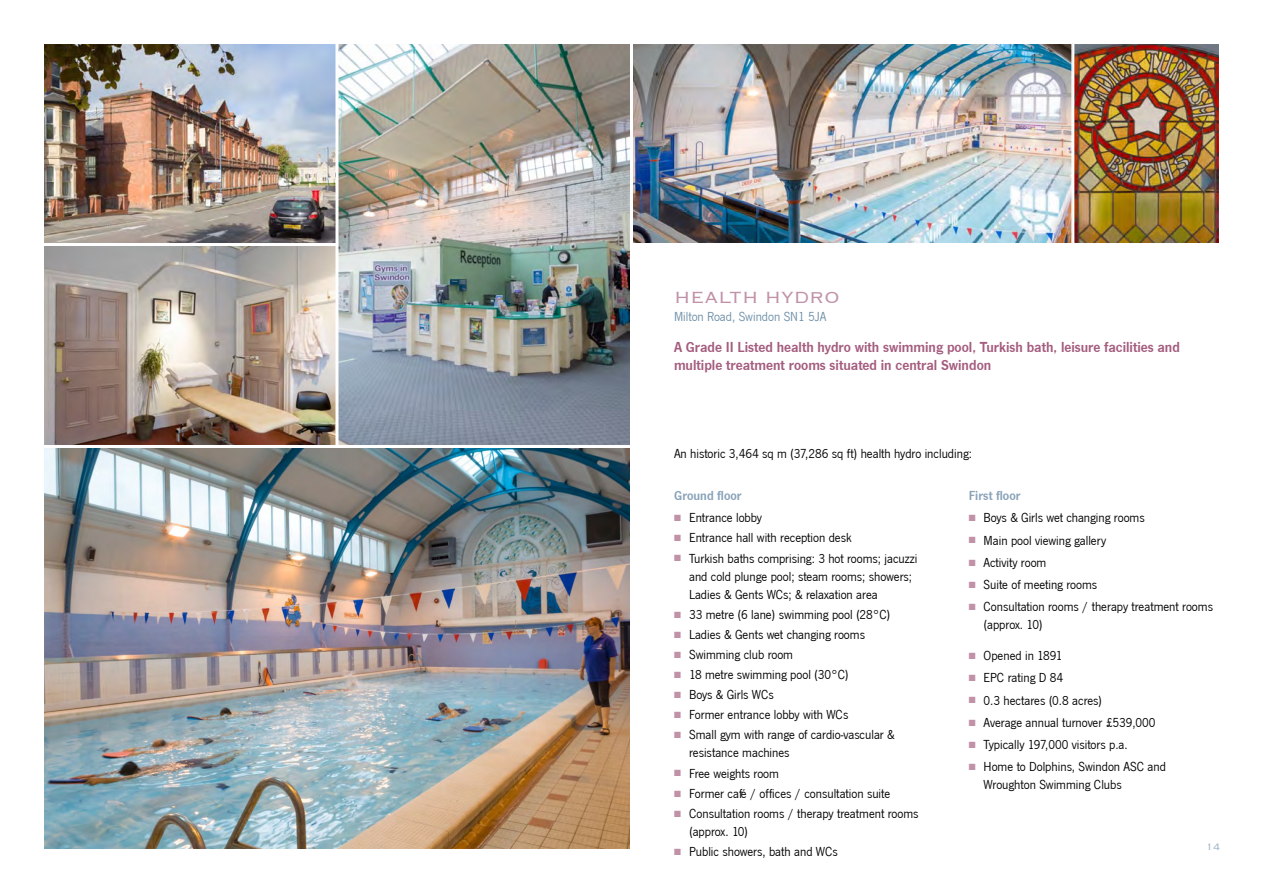
<style>
.page{position:relative;width:1263px;height:893px;background:#fff}
.page>*{position:absolute;margin:0;border:0;box-sizing:border-box;transform-origin:0 0}
.t1{font:300 21px "Copperplate";color:#c192a7}
.t2{font:600 15px/18px "News Got T";color:#a45c7e}
.t3{font:13.5px/18px "News Got T";color:#000}
.t4{font:13.5px "News Got T";color:#7090a8}
.t5{font:600 13.5px "News Got T";color:#88a2b8}
.t6{font:300 12px "Copperplate";color:#a1b6c8}
.t7{font:9px "Zapf Dingbats ITC";color:#c192a7}
.s1{color:#c192a7}
</style>
<div class="page">
<img style="left:46px;top:449px;width:582px;height:398px">
<div style="left:43px;top:446px;width:588px;height:404px;border:2px solid #fff"></div>
<img style="left:46px;top:46px;width:288px;height:195px">
<div style="left:43px;top:43px;width:294px;height:201px;border:2px solid #fff"></div>
<img style="left:634px;top:46px;width:436px;height:195px">
<div style="left:631px;top:43px;width:442px;height:201px;border:2px solid #fff"></div>
<img style="left:1076px;top:46px;width:141px;height:195px">
<div style="left:1073px;top:43px;width:147px;height:201px;border:2px solid #fff"></div>
<img style="left:340px;top:46px;width:288px;height:397px">
<div style="left:337px;top:43px;width:294px;height:403px;border:2px solid #fff"></div>
<img style="left:46px;top:247px;width:288px;height:196px">
<div style="left:43px;top:244px;width:294px;height:202px;border:2px solid #fff"></div>
<h1 class="t1" style="left:674px;top:284px;width:167px">H ealth Hydro</h1>
<p class="t4" style="left:674px;top:309px;width:154px">Milton Road, Swindon SN1 5JA</p>
<p class="t2" style="left:674px;top:338px;width:507px">A Grade II Listed health hydro with swimming pool, Turkish bath, leisure facilities and multiple treatment rooms situated in central Swindon</p>
<p class="t3" style="left:674px;top:444px;width:299px">An historic 3,464 sq m (37,286 sq ft) health hydro including:</p>
<p class="t5" style="left:674px;top:488px;width:69px">Ground floor</p>
<p class="t3" style="left:674px;top:509px;width:89px"><span class="s1">■</span> Entrance lobby</p>
<p class="t3" style="left:674px;top:529px;width:179px"><span class="s1">■</span> Entrance hall with reception desk</p>
<p class="t3" style="left:689px;top:549px;width:230px;text-indent:-15px"><span class="s1">■</span> Turkish baths comprising: 3 hot rooms; jacuzzi and cold plunge pool; steam rooms; showers;<br>Ladies &amp; Gents WCs; &amp; relaxation area</p>
<p class="t3" style="left:674px;top:605px;width:218px"><span class="s1">■</span> 33 metre (6 lane) swimming pool (28°C)</p>
<p class="t3" style="left:674px;top:626px;width:192px"><span class="s1">■</span> Ladies &amp; Gents wet changing rooms</p>
<p class="t3" style="left:674px;top:646px;width:120px"><span class="s1">■</span> Swimming club room</p>
<p class="t3" style="left:674px;top:666px;width:176px"><span class="s1">■</span> 18 metre swimming pool (30°C)</p>
<p class="t3" style="left:674px;top:686px;width:101px"><span class="s1">■</span> Boys &amp; Girls WCs</p>
<p class="t3" style="left:674px;top:706px;width:176px"><span class="s1">■</span> Former entrance lobby with WCs</p>
<p class="t3" style="left:689px;top:726px;width:207px;text-indent:-15px"><span class="s1">■</span> Small gym with range of cardio-vascular &amp; resistance machines</p>
<p class="t3" style="left:674px;top:764px;width:106px"><span class="s1">■</span> Free weights room</p>
<p class="t3" style="left:674px;top:784px;width:217px"><span class="s1">■</span> Former café / offices / consultation suite</p>
<p class="t3" style="left:689px;top:805px;width:231px;text-indent:-15px"><span class="s1">■</span> Consultation rooms / therapy treatment rooms (approx. 10)</p>
<p class="t3" style="left:674px;top:843px;width:165px"><span class="s1">■</span> Public showers, bath and WCs</p>
<p class="t5" style="left:969px;top:488px;width:53px">First floor</p>
<p class="t3" style="left:969px;top:509px;width:178px"><span class="s1">■</span> Boys &amp; Girls wet changing rooms</p>
<p class="t3" style="left:969px;top:531px;width:139px"><span class="s1">■</span> Main pool viewing gallery</p>
<p class="t7" style="left:975px;top:558px;width:4px">■</p>
<p class="t3" style="left:969px;top:554px;width:79px"><span class="s1">■</span> Activity room</p>
<p class="t7" style="left:975px;top:581px;width:4px">■</p>
<p class="t3" style="left:969px;top:576px;width:130px"><span class="s1">■</span> Suite of meeting rooms</p>
<p class="t3" style="left:983px;top:598px;width:231px;text-indent:-15px"><span class="s1">■</span> Consultation rooms / therapy treatment rooms (approx. 10)</p>
<p class="t7" style="left:975px;top:652px;width:4px">■</p>
<p class="t3" style="left:969px;top:647px;width:95px"><span class="s1">■</span> Opened in 1891</p>
<p class="t3" style="left:969px;top:669px;width:96px"><span class="s1">■</span> EPC rating D 84</p>
<p class="t3" style="left:969px;top:691px;width:135px"><span class="s1">■</span> 0.3 hectares (0.8 acres)</p>
<p class="t7" style="left:975px;top:718px;width:4px">■</p>
<p class="t3" style="left:969px;top:714px;width:188px"><span class="s1">■</span> Average annual turnover £539,000</p>
<p class="t7" style="left:975px;top:741px;width:4px">■</p>
<p class="t3" style="left:969px;top:736px;width:161px"><span class="s1">■</span> Typically 197,000 visitors p.a.</p>
<p class="t3" style="left:983px;top:758px;width:184px;text-indent:-15px"><span class="s1">■</span> Home to Dolphins, Swindon ASC and<br>Wroughton Swimming Clubs</p>
<p class="t6" style="left:1206px;top:839px;width:16px">14</p>
</div>
